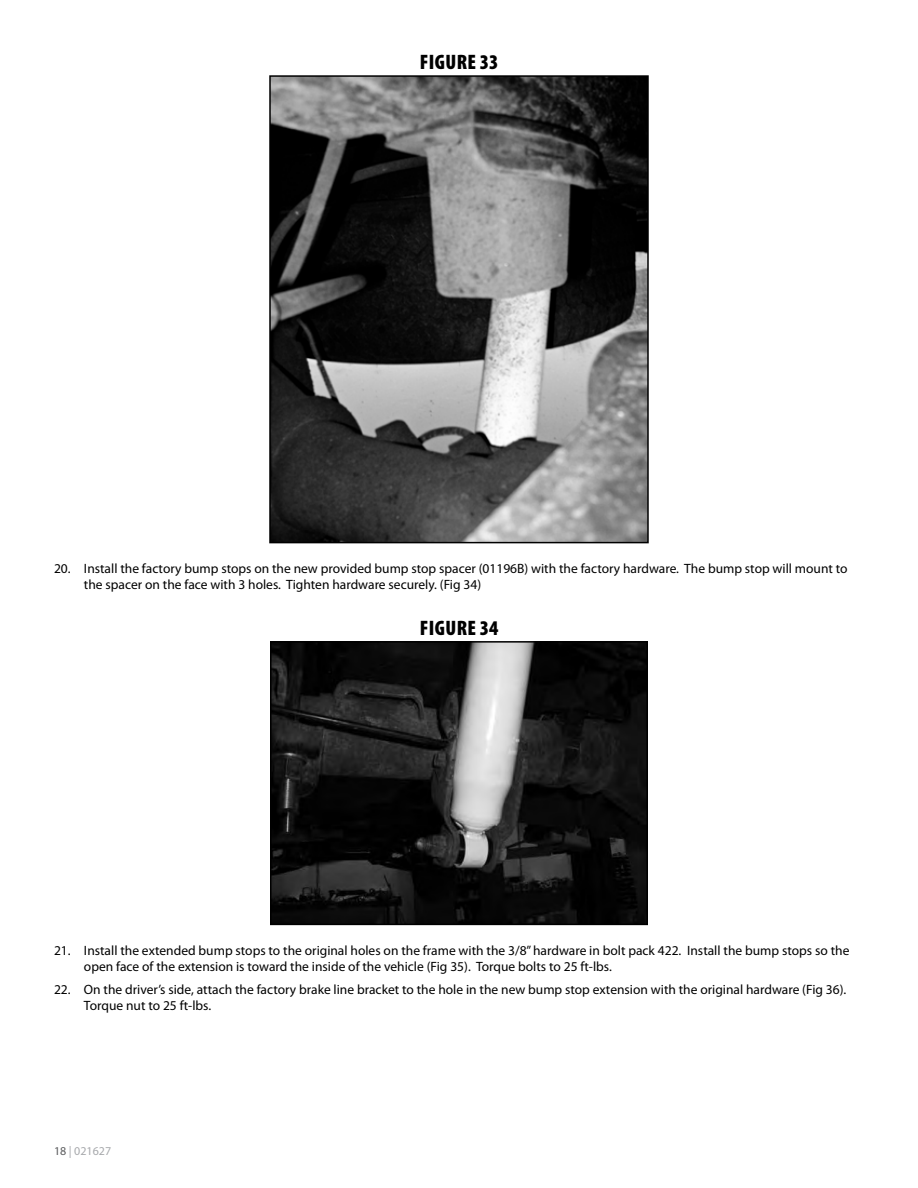
<style>
.page{position:relative;width:918px;height:1188px;background:#fff}
.page>*{position:absolute;margin:0;border:0;box-sizing:border-box;transform-origin:0 0}
.t1{font:900 condensed 21px "Myriad Pro";letter-spacing:.02em;color:#000}
.t2{font:13.5px/16.2px "Myriad Pro";color:#000}
.t3{font:12px "Myriad Pro";color:#a7a9ac}
.s1{color:#58595b}
</style>
<div class="page">
<img style="left:272px;top:78px;width:374px;height:462px">
<div style="left:269px;top:75px;width:380px;height:468px;border:2px solid #000"></div>
<img style="left:273px;top:644px;width:372px;height:278px">
<div style="left:270px;top:641px;width:378px;height:284px;border:2px solid #000"></div>
<h1 class="t1" style="left:420px;top:50px;width:80px">FIGURE 33</h1>
<p class="t2" style="left:84px;top:560px;width:765px;text-indent:-30px">20. Install the factory bump stops on the new provided bump stop spacer (01196B) with the factory hardware. The bump stop will mount to the spacer on the face with 3 holes. Tighten hardware securely. (Fig 34)</p>
<h1 class="t1" style="left:420px;top:616px;width:80px">FIGURE 34</h1>
<p class="t2" style="left:84px;top:942px;width:767px;text-indent:-30px">21. Install the extended bump stops to the original holes on the frame with the 3/8” hardware in bolt pack 422. Install the bump stops so the open face of the extension is toward the inside of the vehicle (Fig 35). Torque bolts to 25 ft-lbs.</p>
<p class="t2" style="left:84px;top:981px;width:764px;text-indent:-30px">22. On the driver’s side, attach the factory brake line bracket to the hole in the new bump stop extension with the original hardware (Fig 36).<br>Torque nut to 25 ft-lbs.</p>
<p class="t3" style="left:54px;top:1143px;width:59px"><span class="s1">18</span> | 021627</p>
</div>
